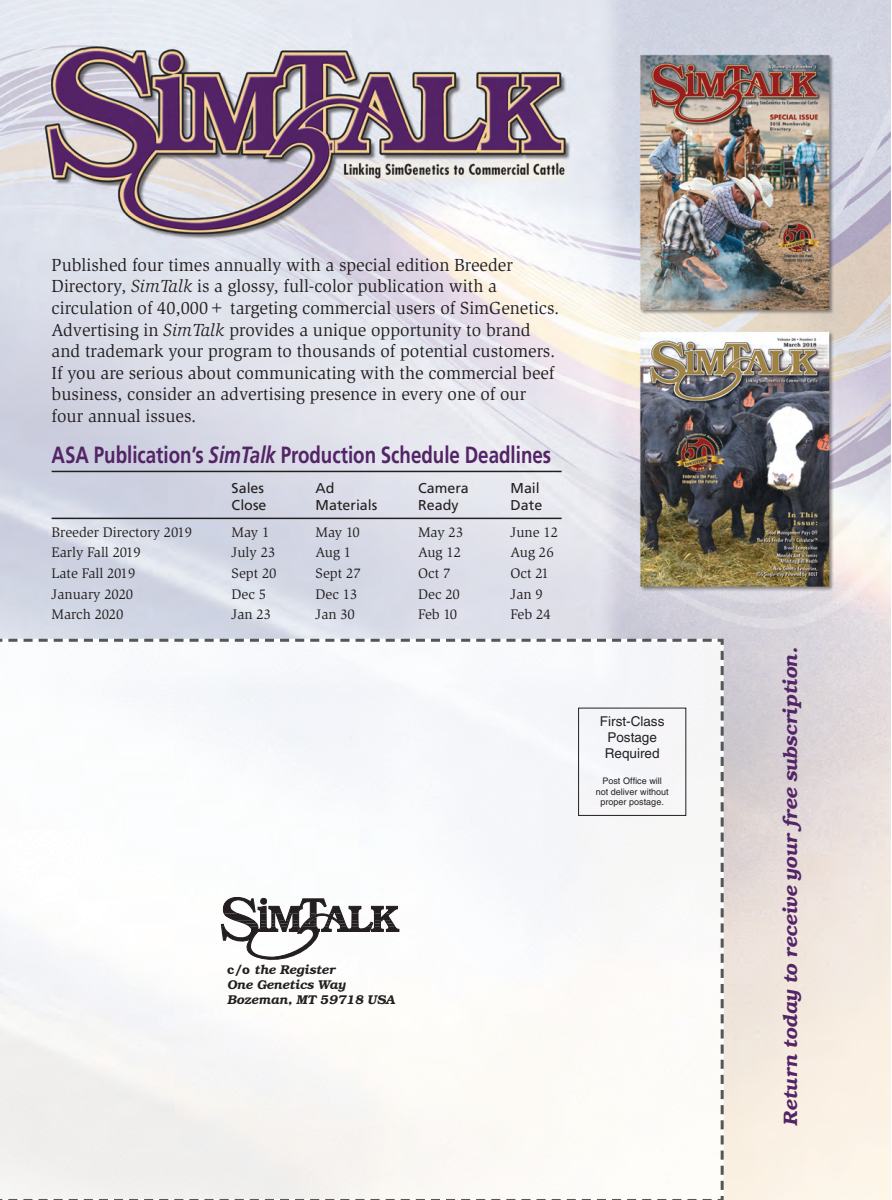
<style>
.page{position:relative;width:892px;height:1200px;background:#fff}
.page>*{position:absolute;margin:0;border:0;box-sizing:border-box;transform-origin:0 0}
.t1{font:700 23.4px "Frutiger";color:#532466;scale:.8 1}
.t2{font:italic 600 19.5px "Bookman";color:#532466}
.t3{font:18px/21.6px "Slimbach";color:#231f20}
.t4{font:14.25px "Slimbach";color:#231f20}
.t5{font:14.25px "Frutiger";color:#231f20}
.t6{font:14.25px "Slimbach";letter-spacing:-.02em;color:#231f20}
.t7{font:13.5px/16.2px "Helvetica";color:#231f20;text-align:center}
.t8{font:italic 600 12.75px/15.3px "Bookman";color:#231f20}
.t9{font:9px/10.8px "Helvetica";color:#231f20;text-align:center}
.s1{font-style:italic}
.s2{font-style:normal}
</style>
<div class="page">
<img style="left:0;top:0;width:890px;height:1199px">
<hr style="left:52px;top:470px;width:510px;height:2px;background:#231f20">
<hr style="left:52px;top:517px;width:510px;height:2px;background:#231f20">
<svg style="left:0;top:637px;width:725px;height:562px"></svg>
<p class="t3" style="left:52px;top:255px;width:509px">Published four times annually with a special edition Breeder Directory, <span class="s1">SimTalk</span> is a glossy, full-color publication with a circulation of 40,000+ targeting commercial users of SimGenetics.<br>Advertising in <span class="s1">SimTalk</span> provides a unique opportunity to brand and trademark your program to thousands of potential customers.<br>If you are serious about communicating with the commercial beef business, consider an advertising presence in every one of our four annual issues.</p>
<p class="t1" style="left:52px;top:445px;width:626px">ASA Publication’s <span class="s1">SimTalk</span> Production Schedule Deadlines</p>
<p class="t5" style="left:232px;top:482px;width:34px">Sales</p>
<p class="t5" style="left:316px;top:482px;width:20px">Ad</p>
<p class="t5" style="left:418px;top:482px;width:52px">Camera</p>
<p class="t5" style="left:511px;top:482px;width:31px">Mail</p>
<p class="t5" style="left:232px;top:499px;width:36px">Close</p>
<p class="t5" style="left:316px;top:499px;width:63px">Materials</p>
<p class="t5" style="left:418px;top:499px;width:42px">Ready</p>
<p class="t5" style="left:511px;top:499px;width:33px">Date</p>
<p class="t4" style="left:52px;top:526px;width:142px">Breeder Directory 2019</p>
<p class="t4" style="left:232px;top:526px;width:39px">May 1</p>
<p class="t4" style="left:316px;top:526px;width:46px">May 10</p>
<p class="t4" style="left:418px;top:526px;width:47px">May 23</p>
<p class="t4" style="left:511px;top:526px;width:49px">June 12</p>
<p class="t4" style="left:52px;top:547px;width:91px">Early Fall 2019</p>
<p class="t4" style="left:232px;top:547px;width:45px">July 23</p>
<p class="t4" style="left:316px;top:547px;width:37px">Aug 1</p>
<p class="t4" style="left:418px;top:547px;width:45px">Aug 12</p>
<p class="t4" style="left:511px;top:547px;width:45px">Aug 26</p>
<p class="t4" style="left:52px;top:567px;width:85px">Late Fall 2019</p>
<p class="t4" style="left:232px;top:567px;width:46px">Sept 20</p>
<p class="t4" style="left:316px;top:567px;width:47px">Sept 27</p>
<p class="t4" style="left:418px;top:567px;width:34px">Oct 7</p>
<p class="t4" style="left:511px;top:567px;width:40px">Oct 21</p>
<p class="t4" style="left:52px;top:588px;width:83px">January 2020</p>
<p class="t4" style="left:232px;top:588px;width:36px">Dec 5</p>
<p class="t4" style="left:316px;top:588px;width:44px">Dec 13</p>
<p class="t4" style="left:418px;top:588px;width:43px">Dec 20</p>
<p class="t4" style="left:511px;top:588px;width:34px">Jan 9</p>
<p class="t6" style="left:52px;top:609px;width:73px">March 2020</p>
<p class="t4" style="left:232px;top:609px;width:41px">Jan 23</p>
<p class="t4" style="left:316px;top:609px;width:41px">Jan 30</p>
<p class="t4" style="left:418px;top:609px;width:41px">Feb 10</p>
<p class="t4" style="left:511px;top:609px;width:42px">Feb 24</p>
<p class="t7" style="left:600px;top:714px;width:66px">First-Class<br>Postage<br>Required</p>
<p class="t9" style="left:596px;top:776px;width:75px">Post Office will not deliver without proper postage.</p>
<p class="t8" style="left:227px;top:962px;width:169px"><span class="s2">c/o</span> the Register<br>One Genetics Way<br>Bozeman, MT 59718 USA</p>
<p class="t2" style="left:783px;top:1125px;width:479px;rotate:-90deg">Return today to receive your free subscription.</p>
</div>
